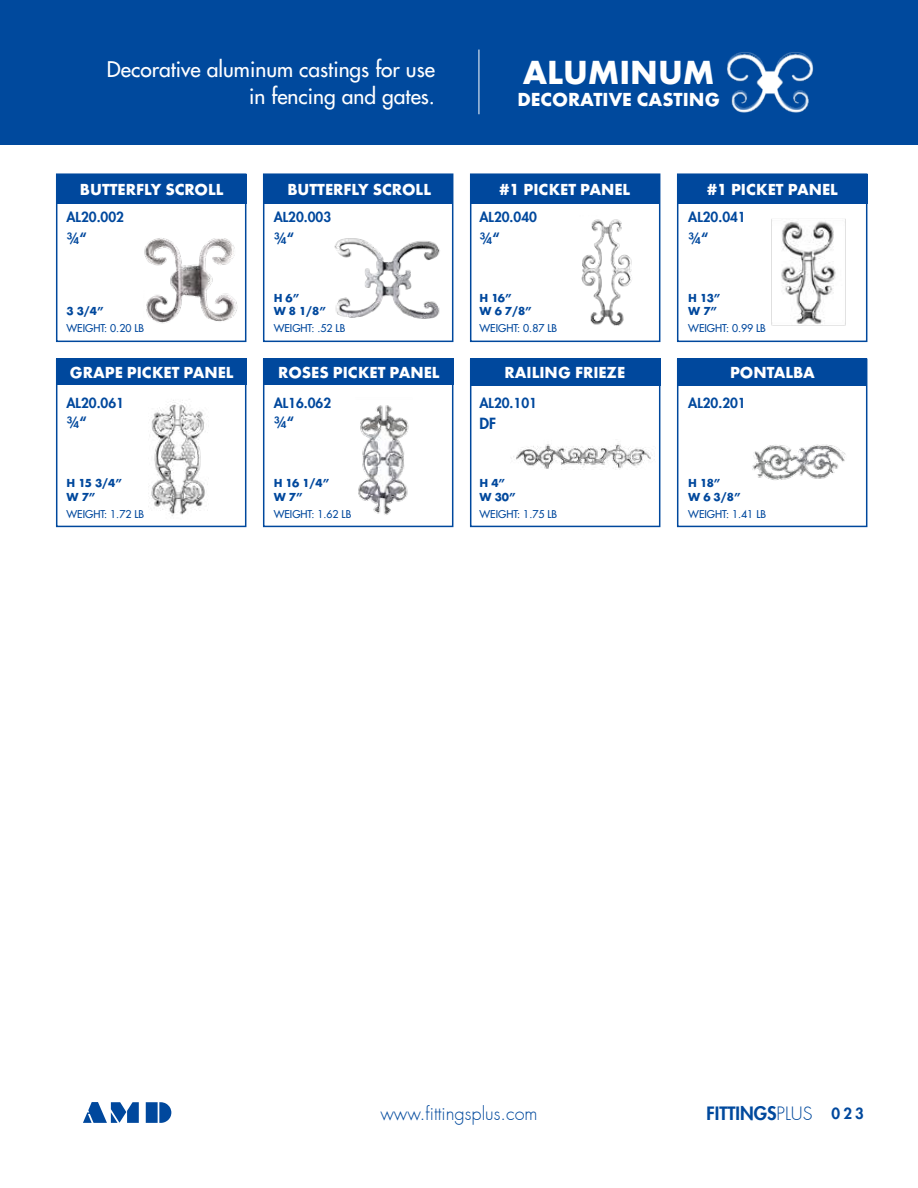
<style>
.page{position:relative;width:918px;height:1188px;background:#fff}
.page>*{position:absolute;margin:0;border:0;box-sizing:border-box;transform-origin:0 0}
.t1{font:700 34.5px "Futura T";color:#fff}
.t2{font:500 21px/27px "Futura Std";color:#fff;text-align:right}
.t3{font:700 19.5px "Futura T";color:#fff}
.t4{font:300 18px "Futura";color:#00499d}
.t5{font:800 18px "Futura";color:#00499d}
.t6{font:700 16.5px "Futura T";color:#fff}
.t7{font:800 15px "Futura Std";color:#00489d}
.t8{font:800 13.5px "Futura";color:#00489d}
.t9{font:700 12px/13.5px "Futura T";letter-spacing:-.05em;color:#00489d}
.t10{font:500 10.5px "Futura Std";color:#00489d}
.s1{font-weight:300}
.s2{font-family:"Futura Std";font-size:15px;color:#00489d}
</style>
<div class="page">
<div style="left:0;top:0;width:918px;height:145px;background:#00499d"></div>
<svg style="left:83px;top:1102px;width:56px;height:21px"></svg>
<svg style="left:146px;top:1102px;width:25px;height:21px"></svg>
<img style="left:727px;top:52px;width:86px;height:61px">
<hr style="left:479px;top:50px;width:1px;height:64px;background:#fff">
<div style="left:677px;top:359px;width:190px;height:168px;border:2px solid #00489d"></div>
<div style="left:470px;top:359px;width:190px;height:168px;border:2px solid #00489d"></div>
<div style="left:263px;top:359px;width:190px;height:168px;border:2px solid #00489d"></div>
<div style="left:56px;top:359px;width:190px;height:168px;border:2px solid #00489d"></div>
<div style="left:677px;top:173px;width:190px;height:169px;border:2px solid #00489d"></div>
<div style="left:470px;top:173px;width:190px;height:169px;border:2px solid #00489d"></div>
<div style="left:56px;top:173px;width:190px;height:169px;border:2px solid #00489d"></div>
<div style="left:263px;top:173px;width:190px;height:169px;border:2px solid #00489d"></div>
<div style="left:677px;top:174px;width:191px;height:29px;background:#00489d"></div>
<div style="left:470px;top:358px;width:190px;height:28px;background:#00489d"></div>
<div style="left:56px;top:174px;width:190px;height:29px;background:#00489d"></div>
<div style="left:56px;top:359px;width:190px;height:26px;background:#00489d"></div>
<div style="left:677px;top:358px;width:190px;height:28px;background:#00489d"></div>
<div style="left:264px;top:174px;width:189px;height:29px;background:#00489d"></div>
<div style="left:263px;top:359px;width:190px;height:26px;background:#00489d"></div>
<div style="left:471px;top:174px;width:189px;height:30px;background:#00489d"></div>
<img style="left:581px;top:219px;width:51px;height:107px">
<img style="left:766px;top:219px;width:94px;height:122px">
<img style="left:144px;top:238px;width:94px;height:86px">
<img style="left:334px;top:238px;width:106px;height:81px">
<img style="left:148px;top:400px;width:60px;height:116px">
<img style="left:358px;top:405px;width:51px;height:110px">
<img style="left:511px;top:444px;width:144px;height:25px">
<img style="left:752px;top:444px;width:94px;height:36px">
<p class="t2" style="left:107px;top:56px;width:330px">Decorative aluminum castings for use in fencing and gates.</p>
<h1 class="t1" style="left:523px;top:52px;width:193px">ALUMINUM</h1>
<p class="t3" style="left:517px;top:88px;width:204px">DECORATIVE CASTING</p>
<p class="t6" style="left:80px;top:179px;width:145px">BUTTERFLY SCROLL</p>
<p class="t6" style="left:287px;top:179px;width:145px">BUTTERFLY SCROLL</p>
<p class="t8" style="left:67px;top:208px;width:59px">AL20.002</p>
<p class="t8" style="left:274px;top:208px;width:59px">AL20.003</p>
<p class="t6" style="left:500px;top:179px;width:132px">#1 PICKET PANEL</p>
<p class="t6" style="left:707px;top:179px;width:132px">#1 PICKET PANEL</p>
<p class="t8" style="left:480px;top:208px;width:59px">AL20.040</p>
<p class="t8" style="left:688px;top:208px;width:59px">AL20.041</p>
<p class="t7" style="left:67px;top:229px;width:22px">3/4“</p>
<p class="t9" style="left:67px;top:304px;width:39px">3 3/4”</p>
<p class="t10" style="left:67px;top:321px;width:79px">WEIGHT: 0.20 LB</p>
<p class="t7" style="left:274px;top:229px;width:22px">3/4“</p>
<p class="t7" style="left:480px;top:229px;width:22px">3/4“</p>
<p class="t7" style="left:688px;top:229px;width:22px">3/4“</p>
<p class="t9" style="left:274px;top:291px;width:54px">H 6”<br>W 8 1/8”</p>
<p class="t9" style="left:480px;top:291px;width:54px">H 16”<br>W 6 7/8”</p>
<p class="t9" style="left:688px;top:291px;width:34px">H 13”<br>W 7”</p>
<p class="t10" style="left:274px;top:321px;width:73px">WEIGHT: .52 LB</p>
<p class="t10" style="left:480px;top:321px;width:79px">WEIGHT: 0.87 LB</p>
<p class="t10" style="left:688px;top:321px;width:79px">WEIGHT: 0.99 LB</p>
<p class="t6" style="left:70px;top:363px;width:165px">GRAPE PICKET PANEL</p>
<p class="t6" style="left:278px;top:363px;width:163px">ROSES PICKET PANEL</p>
<p class="t6" style="left:504px;top:363px;width:122px">RAILING FRIEZE</p>
<p class="t6" style="left:730px;top:363px;width:86px">PONTALBA</p>
<p class="t8" style="left:67px;top:394px;width:59px">AL20.061</p>
<p class="t8" style="left:274px;top:394px;width:59px">AL16.062</p>
<p class="t8" style="left:480px;top:394px;width:59px">AL20.101</p>
<p class="t8" style="left:688px;top:394px;width:59px">AL20.201</p>
<p class="t7" style="left:67px;top:413px;width:22px">3/4“</p>
<p class="t7" style="left:274px;top:413px;width:22px">3/4“</p>
<p class="t7" style="left:480px;top:414px;width:18px">DF</p>
<p class="t9" style="left:67px;top:477px;width:57px">H 15 3/4”<br>W 7”</p>
<p class="t9" style="left:274px;top:477px;width:57px">H 16 1/4”<br>W 7”</p>
<p class="t9" style="left:480px;top:477px;width:38px">H 4”<br>W 30”</p>
<p class="t9" style="left:688px;top:477px;width:54px">H 18”<br>W 6 3/8”</p>
<p class="t10" style="left:67px;top:508px;width:79px">WEIGHT: 1.72 LB</p>
<p class="t10" style="left:274px;top:508px;width:79px">WEIGHT: 1.62 LB</p>
<p class="t10" style="left:480px;top:508px;width:79px">WEIGHT: 1.75 LB</p>
<p class="t10" style="left:688px;top:508px;width:79px">WEIGHT: 1.41 LB</p>
<p class="t4" style="left:380px;top:1102px;width:159px">www.fittingsplus.com</p>
<p class="t5" style="left:706px;top:1102px;width:159px">FITTINGS<span class="s1">PLUS</span> <span class="s2">0 2 3</span></p>
</div>
